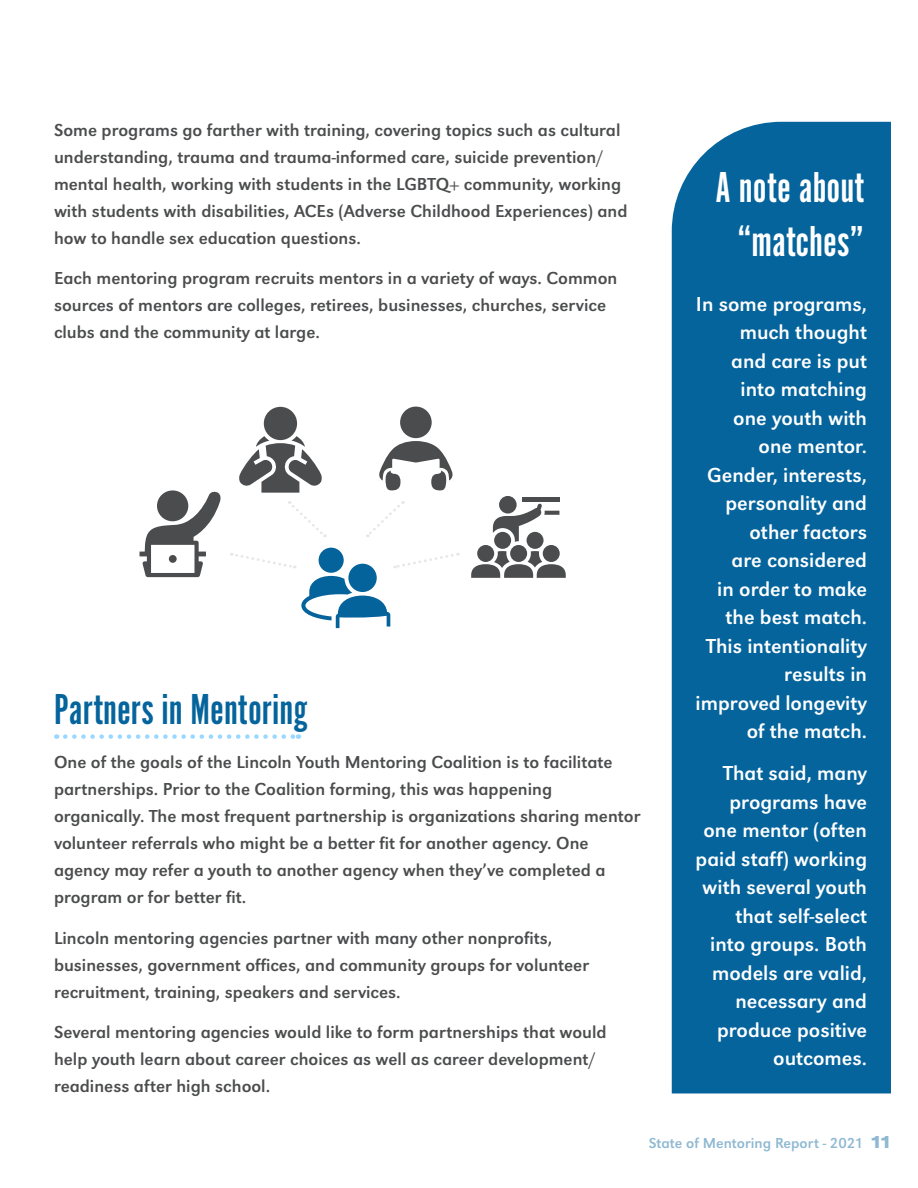
<style>
.page{position:relative;width:918px;height:1188px;background:#fff}
.page>*{position:absolute;margin:0;border:0;box-sizing:border-box;transform-origin:0 0}
.t1{font:45px/54px "Alternate Got No 1 D";color:#fff;text-align:center}
.t2{font:45px "Alternate Got No 1 D";color:#05649c}
.t3{font:21px/28.5px "URW Grotesk T";color:#fff;text-align:right}
.t4{font:18px/27px "URW Grotesk T";color:#4b4c4d}
.t5{font:15px "URW Grotesk T";color:#8fb9d2}
.s1{font-weight:700;font-size:18px}
</style>
<div class="page">
<div style="left:672px;top:122px;width:219px;height:971px;background:#05649c"></div>
<svg style="left:65px;top:734px;width:234px;height:5px"></svg>
<div style="left:319px;top:548px;width:25px;height:25px;background:#05639c;border-radius:50%"></div>
<div style="left:348px;top:564px;width:29px;height:28px;background:#05639c;border-radius:50%"></div>
<svg style="left:301px;top:576px;width:89px;height:52px"></svg>
<svg style="left:140px;top:491px;width:81px;height:86px"></svg>
<div style="left:169px;top:555px;width:8px;height:8px;background:#4b4c4d;border-radius:50%"></div>
<div style="left:264px;top:407px;width:33px;height:33px;background:#4b4c4d;border-radius:50%"></div>
<svg style="left:239px;top:436px;width:83px;height:57px"></svg>
<div style="left:400px;top:407px;width:32px;height:31px;background:#4b4c4d;border-radius:50%"></div>
<svg style="left:379px;top:441px;width:74px;height:50px"></svg>
<svg style="left:493px;top:503px;width:66px;height:39px"></svg>
<div style="left:499px;top:496px;width:18px;height:18px;background:#4b4c4d;border-radius:50%"></div>
<hr style="left:522px;top:498px;width:37px;height:4px;background:#4b4c4d">
<div style="left:527px;top:532px;width:17px;height:17px;background:#4b4c4d;border-radius:50%"></div>
<div style="left:510px;top:545px;width:17px;height:17px;background:#4b4c4d;border-radius:50%"></div>
<div style="left:477px;top:545px;width:17px;height:17px;background:#4b4c4d;border-radius:50%"></div>
<div style="left:543px;top:545px;width:17px;height:17px;background:#4b4c4d;border-radius:50%"></div>
<svg style="left:471px;top:551px;width:95px;height:27px"></svg>
<div style="left:494px;top:532px;width:17px;height:17px;background:#4b4c4d;border-radius:50%"></div>
<svg style="left:231px;top:553px;width:64px;height:15px"></svg>
<svg style="left:289px;top:501px;width:37px;height:36px"></svg>
<svg style="left:366px;top:501px;width:37px;height:36px"></svg>
<svg style="left:394px;top:553px;width:64px;height:15px"></svg>
<p class="t4" style="left:54px;top:116px;width:575px">Some programs go farther with training, covering topics such as cultural understanding, trauma and trauma-informed care, suicide prevention/ mental health, working with students in the LGBTQ+ community, working with students with disabilities, ACEs (Adverse Childhood Experiences) and how to handle sex education questions.</p>
<p class="t4" style="left:54px;top:265px;width:565px">Each mentoring program recruits mentors in a variety of ways. Common sources of mentors are colleges, retirees, businesses, churches, service clubs and the community at large.</p>
<p class="t2" style="left:54px;top:686px;width:255px">Partners in Mentoring</p>
<p class="t4" style="left:54px;top:749px;width:588px">One of the goals of the Lincoln Youth Mentoring Coalition is to facilitate partnerships. Prior to the Coalition forming, this was happening organically. The most frequent partnership is organizations sharing mentor volunteer referrals who might be a better fit for another agency. One agency may refer a youth to another agency when they’ve completed a program or for better fit.</p>
<p class="t4" style="left:54px;top:924px;width:537px">Lincoln mentoring agencies partner with many other nonprofits, businesses, government offices, and community groups for volunteer recruitment, training, speakers and services.</p>
<p class="t4" style="left:54px;top:1019px;width:554px">Several mentoring agencies would like to form partnerships that would help youth learn about career choices as well as career development/ readiness after high school.</p>
<p class="t1" style="left:715px;top:161px;width:150px">A note about “matches”</p>
<p class="t3" style="left:696px;top:289px;width:173px">In some programs, much thought<br>and care is put into matching<br>one youth with one mentor.<br>Gender, interests, personality and other factors<br>are considered<br>in order to make the best match.<br>This intentionality results in improved longevity of the match.</p>
<p class="t3" style="left:696px;top:759px;width:173px">That said, many programs have one mentor (often paid staff) working with several youth that self-select into groups. Both models are valid, necessary and produce positive outcomes.</p>
<p class="t5" style="left:649px;top:1134px;width:244px">State of Mentoring Report - 2021 <span class="s1">11</span></p>
</div>
